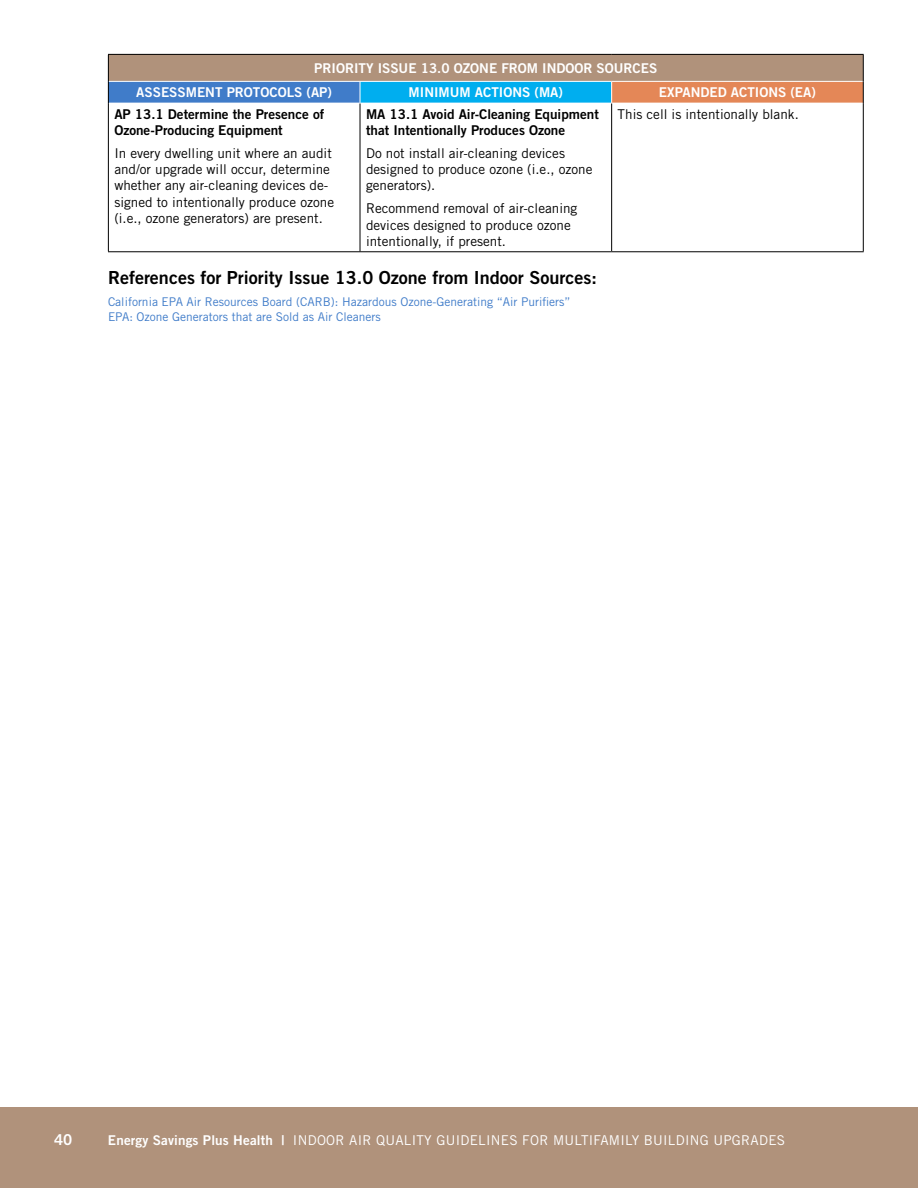
<style>
.page{position:relative;width:918px;height:1188px;background:#fff}
.page>*{position:absolute;margin:0;border:0;box-sizing:border-box;transform-origin:0 0}
.Subhead{font:18px "Trade Gothic LT Std Bd 2";color:#000}
.t1{font:15px "Trade Gothic LT Std Bd 2";color:#fff}
.t2{font:13.5px/16.2px "Trade Gothic LT Std";color:#000}
.t3{font:13.5px/16.2px "Trade Gothic LT Std Bd 2";color:#000}
.t4{font:13.5px "Trade Gothic LT Std Bd 2";color:#fff}
.t5{font:13.5px "Trade Gothic LT Std";letter-spacing:.02em;color:#fff}
.Reference{font:12px "Trade Gothic LT Std";color:#407cc9}
.s1{font-family:"Trade Gothic LT Std Bd 2"}
</style>
<div class="page">
<div style="left:0;top:1107px;width:918px;height:81px;background:#b0927b"></div>
<div style="left:108px;top:54px;width:755px;height:27px;background:#b0927b"></div>
<div style="left:108px;top:81px;width:252px;height:22px;background:#407cc9"></div>
<div style="left:360px;top:81px;width:252px;height:22px;background:#00aeef"></div>
<div style="left:612px;top:81px;width:251px;height:22px;background:#e48757"></div>
<hr style="left:109px;top:81px;width:251px;height:1px;background:#fff">
<hr style="left:360px;top:81px;width:252px;height:1px;background:#fff">
<svg style="left:360px;top:82px;width:1px;height:21px"></svg>
<hr style="left:612px;top:81px;width:251px;height:1px;background:#fff">
<svg style="left:611px;top:82px;width:1px;height:21px"></svg>
<hr style="left:360px;top:103px;width:1px;height:148px;background:#000">
<hr style="left:611px;top:103px;width:1px;height:148px;background:#000">
<hr style="left:108px;top:54px;width:252px;height:1px;background:#000">
<hr style="left:360px;top:54px;width:252px;height:1px;background:#000">
<hr style="left:612px;top:54px;width:252px;height:1px;background:#000">
<svg style="left:108px;top:55px;width:1px;height:48px"></svg>
<svg style="left:863px;top:55px;width:1px;height:48px"></svg>
<hr style="left:108px;top:103px;width:1px;height:148px;background:#000">
<hr style="left:863px;top:103px;width:1px;height:148px;background:#000">
<hr style="left:108px;top:251px;width:252px;height:1px;background:#000">
<hr style="left:360px;top:251px;width:252px;height:1px;background:#000">
<hr style="left:612px;top:251px;width:252px;height:1px;background:#000">
<p class="t4" style="left:314px;top:60px;width:345px">PRIORITY ISSUE 13.0 OZONE FROM INDOOR SOURCES</p>
<p class="t4" style="left:136px;top:84px;width:197px">ASSESSMENT PROTOCOLS (AP)</p>
<p class="t4" style="left:409px;top:84px;width:156px">MINIMUM ACTIONS (MA)</p>
<p class="t4" style="left:659px;top:84px;width:158px">EXPANDED ACTIONS (EA)</p>
<p class="t3" style="left:114px;top:106px;width:211px">AP 13.1 Determine the Presence of<br>Ozone-Producing Equipment</p>
<p class="t2" style="left:114px;top:145px;width:221px">In every dwelling unit where an audit and/or upgrade will occur, determine whether any air-cleaning devices de&shy;signed to intentionally produce ozone (i.e., ozone generators) are present.</p>
<p class="t3" style="left:366px;top:106px;width:234px">MA 13.1 Avoid Air-Cleaning Equipment that Intentionally Produces Ozone</p>
<p class="t2" style="left:366px;top:145px;width:228px">Do not install air-cleaning devices designed to produce ozone (i.e., ozone generators).</p>
<p class="t2" style="left:366px;top:200px;width:213px">Recommend removal of air-cleaning devices designed to produce ozone intentionally, if present.</p>
<p class="t2" style="left:618px;top:106px;width:183px">This cell is intentionally blank.</p>
<p class="Subhead" style="left:108px;top:267px;width:490px">References for Priority Issue 13.0 Ozone from Indoor Sources:</p>
<p class="Reference" style="left:108px;top:295px;width:464px">California EPA Air Resources Board (CARB): Hazardous Ozone-Generating “Air Purifiers”</p>
<p class="Reference" style="left:108px;top:310px;width:274px">EPA: Ozone Generators that are Sold as Air Cleaners</p>
<p class="t1" style="left:54px;top:1130px;width:20px">40</p>
<p class="t5" style="left:108px;top:1132px;width:679px"><span class="s1">Energy Savings Plus Health |</span> INDOOR AIR QUALITY GUIDELINES FOR MULTIFAMILY BUILDING UPGRADES</p>
</div>
